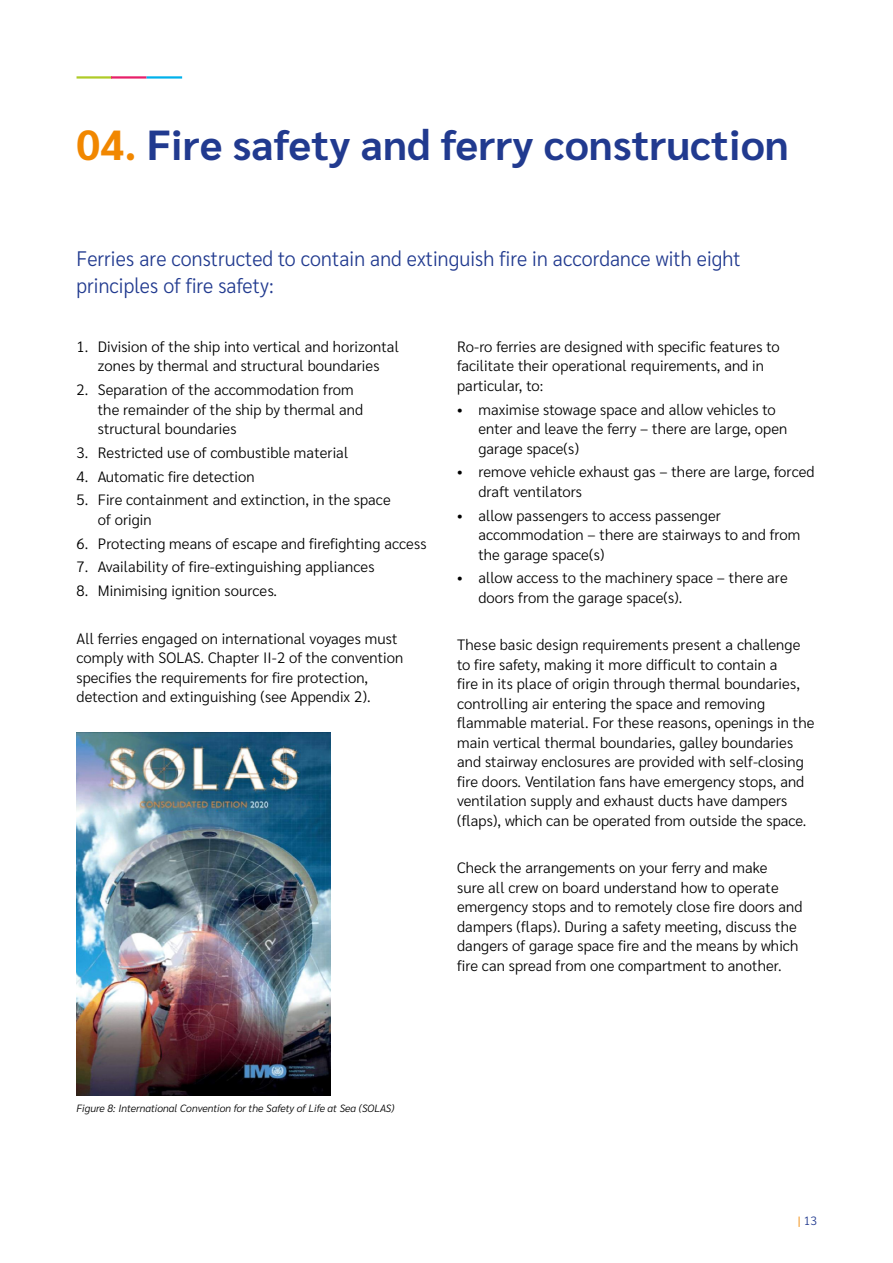
<style>
.page{position:relative;width:893px;height:1263px;background:#fff}
.page>*{position:absolute;margin:0;border:0;box-sizing:border-box;transform-origin:0 0}
.Chapter_Headline{font:700 42px "Sarabun";letter-spacing:.005em;color:#213a8f}
.Intro_copy{font:300 21px/27px "Sarabun";letter-spacing:.005em;color:#213a8f;scale:.94 1}
.Body_Copy_balanced{font:300 15px/19.5px "Sarabun";letter-spacing:.005em;color:#000}
.Bullets_1{font:300 15px/19.5px "Sarabun";letter-spacing:.005em;color:#000}
.Body_copy{font:300 15px/19.5px "Sarabun";letter-spacing:.005em;color:#000}
.t1{font:300 12px "Sarabun";color:#213a8f}
.t2{font:italic 300 10.5px "Sarabun";color:#000}
.s1{color:#f18700}
</style>
<div class="page">
<img style="left:77px;top:732px;width:253px;height:363px">
<hr style="left:77px;top:76px;width:35px;height:3px;background:#afcb27">
<hr style="left:111px;top:76px;width:36px;height:3px;background:#e71f69">
<hr style="left:147px;top:76px;width:35px;height:3px;background:#00b1eb">
<p class="Chapter_Headline" style="left:77px;top:121px;width:714px"><span class="s1">04.</span> Fire safety and ferry construction</p>
<p class="Intro_copy" style="left:77px;top:245px;width:708px">Ferries are constructed to contain and extinguish fire in accordance with eight principles of fire safety:</p>
<p class="Bullets_1" style="left:77px;top:337px;width:324px;text-align:center">1. Division of the ship into vertical and horizontal zones by thermal and structural boundaries</p>
<p class="Bullets_1" style="left:98px;top:380px;width:267px;text-indent:-21px">2. Separation of the accommodation from the remainder of the ship by thermal and structural boundaries</p>
<p class="Bullets_1" style="left:77px;top:443px;width:273px">3. Restricted use of combustible material</p>
<p class="Bullets_1" style="left:77px;top:467px;width:180px">4. Automatic fire detection</p>
<p class="Bullets_1" style="left:98px;top:490px;width:294px;text-indent:-21px">5. Fire containment and extinction, in the space of origin</p>
<p class="Bullets_1" style="left:77px;top:534px;width:352px">6. Protecting means of escape and firefighting access</p>
<p class="Bullets_1" style="left:77px;top:557px;width:300px">7. Availability of fire-extinguishing appliances</p>
<p class="Bullets_1" style="left:77px;top:581px;width:202px">8. Minimising ignition sources.</p>
<p class="Body_Copy_balanced" style="left:77px;top:629px;width:328px">All ferries engaged on international voyages must comply with SOLAS. Chapter II-2 of the convention specifies the requirements for fire protection, detection and extinguishing (see Appendix 2).</p>
<p class="Body_copy" style="left:457px;top:337px;width:324px">Ro-ro ferries are designed with specific features to facilitate their operational requirements, and in particular, to:</p>
<p class="Bullets_1" style="left:478px;top:400px;width:310px;text-indent:-21px">• maximise stowage space and allow vehicles to enter and leave the ferry – there are large, open garage space(s)</p>
<p class="Bullets_1" style="left:478px;top:462px;width:338px;text-indent:-21px">• remove vehicle exhaust gas – there are large, forced draft ventilators</p>
<p class="Bullets_1" style="left:478px;top:506px;width:323px;text-indent:-21px">• allow passengers to access passenger accommodation – there are stairways to and from the garage space(s)</p>
<p class="Bullets_1" style="left:478px;top:568px;width:311px;text-indent:-21px">• allow access to the machinery space – there are doors from the garage space(s).</p>
<p class="Body_Copy_balanced" style="left:457px;top:635px;width:359px">These basic design requirements present a challenge to fire safety, making it more difficult to contain a<br>fire in its place of origin through thermal boundaries, controlling air entering the space and removing flammable material. For these reasons, openings in the main vertical thermal boundaries, galley boundaries and stairway enclosures are provided with self-closing fire doors. Ventilation fans have emergency stops, and ventilation supply and exhaust ducts have dampers (flaps), which can be operated from outside the space.</p>
<p class="Body_Copy_balanced" style="left:457px;top:858px;width:347px">Check the arrangements on your ferry and make<br>sure all crew on board understand how to operate emergency stops and to remotely close fire doors and dampers (flaps). During a safety meeting, discuss the dangers of garage space fire and the means by which fire can spread from one compartment to another.</p>
<p class="t2" style="left:77px;top:1103px;width:319px">Figure 8: International Convention for the Safety of Life at Sea (SOLAS)</p>
<p class="t1" style="left:798px;top:1213px;width:21px"><span class="s1">|</span> 13</p>
</div>
